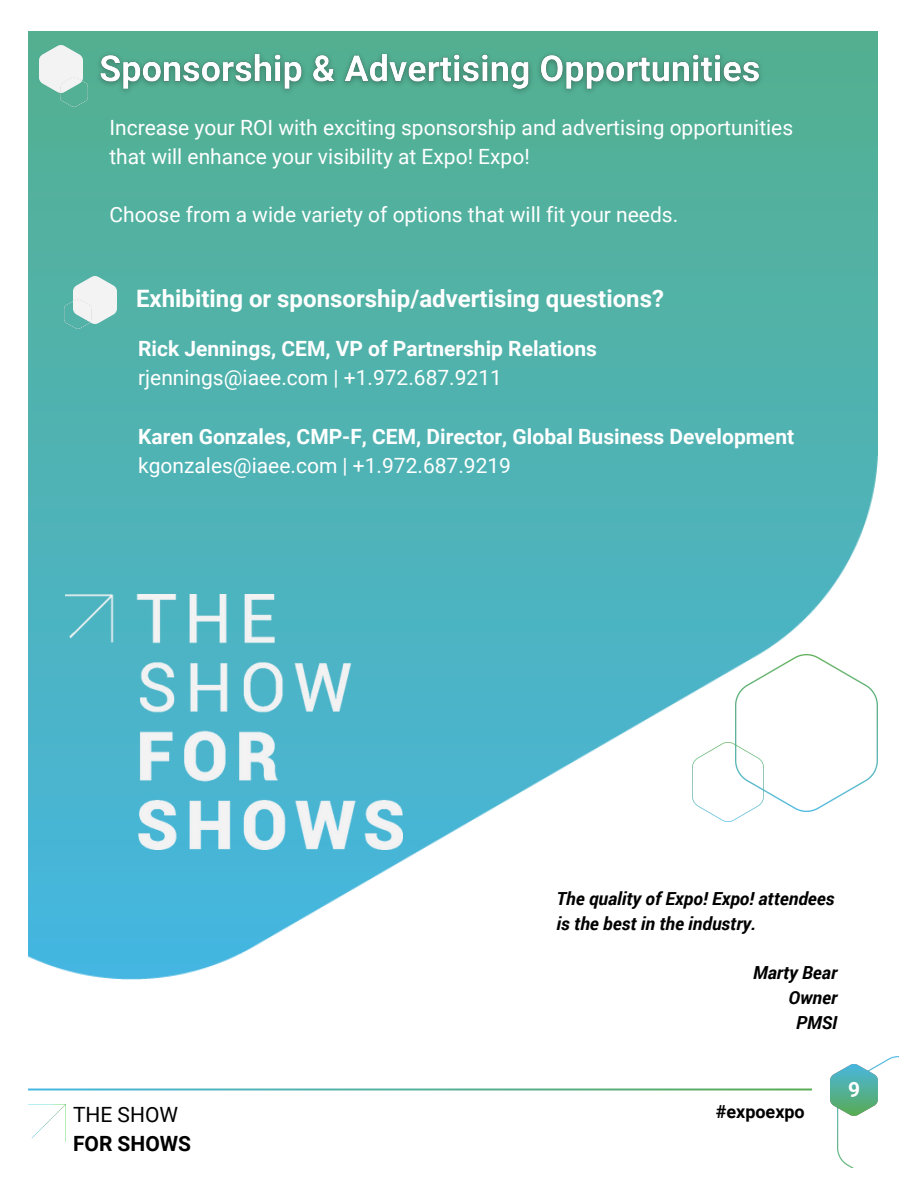
<style>
.page{position:relative;width:918px;height:1188px;background:#fff}
.page>*{position:absolute;margin:0;border:0;box-sizing:border-box;transform-origin:0 0}
.t1{font:700 24px "Roboto";color:#fff}
.t2{font:700 21px/29.2px "Roboto";color:#fff}
.t3{font:21px/29.2px "Roboto";color:#fff}
.t4{font:700 21px "Roboto";color:#000}
.t5{font:21px "Roboto";color:#000}
.t6{font:italic 700 18px/24.8px "Roboto";color:#000}
.t7{font:700 18px "Roboto";color:#000}
.s1{font-weight:400}
</style>
<div class="page">
<img style="left:838px;top:1056px;width:61px;height:112px">
<img style="left:29px;top:1088px;width:783px;height:2px">
<img style="left:29px;top:1104px;width:37px;height:37px">
<img style="left:831px;top:1064px;width:47px;height:52px">
<img style="left:29px;top:32px;width:849px;height:947px">
<img style="left:39px;top:46px;width:43px;height:47px">
<img style="left:61px;top:78px;width:27px;height:29px">
<img style="left:74px;top:276px;width:43px;height:47px">
<img style="left:735px;top:654px;width:143px;height:158px">
<img style="left:692px;top:743px;width:71px;height:78px">
<img style="left:65px;top:300px;width:27px;height:29px">
<img style="left:66px;top:594px;width:336px;height:255px">
<img style="left:91px;top:46px;width:679px;height:55px">
<p class="t3" style="left:109px;top:113px;width:685px">Increase your ROI with exciting sponsorship and advertising opportunities that will enhance your visibility at Expo! Expo!</p>
<p class="t3" style="left:109px;top:201px;width:570px">Choose from a wide variety of options that will fit your needs.</p>
<p class="t1" style="left:136px;top:285px;width:529px">Exhibiting or sponsorship/advertising questions?</p>
<p class="t2" style="left:138px;top:334px;width:460px">Rick Jennings, CEM, VP of Partnership Relations <span class="s1">rjennings@iaee.com | +1.972.687.9211</span></p>
<p class="t2" style="left:138px;top:422px;width:658px">Karen Gonzales, CMP-F, CEM, Director, Global Business Development <span class="s1">kgonzales@iaee.com | +1.972.687.9219</span></p>
<p class="t6" style="left:557px;top:886px;width:279px">The quality of Expo! Expo! attendees is the best in the industry.</p>
<p class="t6" style="left:753px;top:960px;width:86px">Marty Bear</p>
<h3 class="t6" style="left:789px;top:985px;width:50px">Owner</h3>
<p class="t6" style="left:796px;top:1010px;width:43px">PMSI</p>
<p class="t5" style="left:73px;top:1103px;width:107px">THE SHOW</p>
<p class="t7" style="left:716px;top:1101px;width:91px">#expoexpo</p>
<p class="t4" style="left:73px;top:1132px;width:120px">FOR SHOWS</p>
<h4 class="t2" style="left:848px;top:1075px;width:14px">9</h4>
</div>
